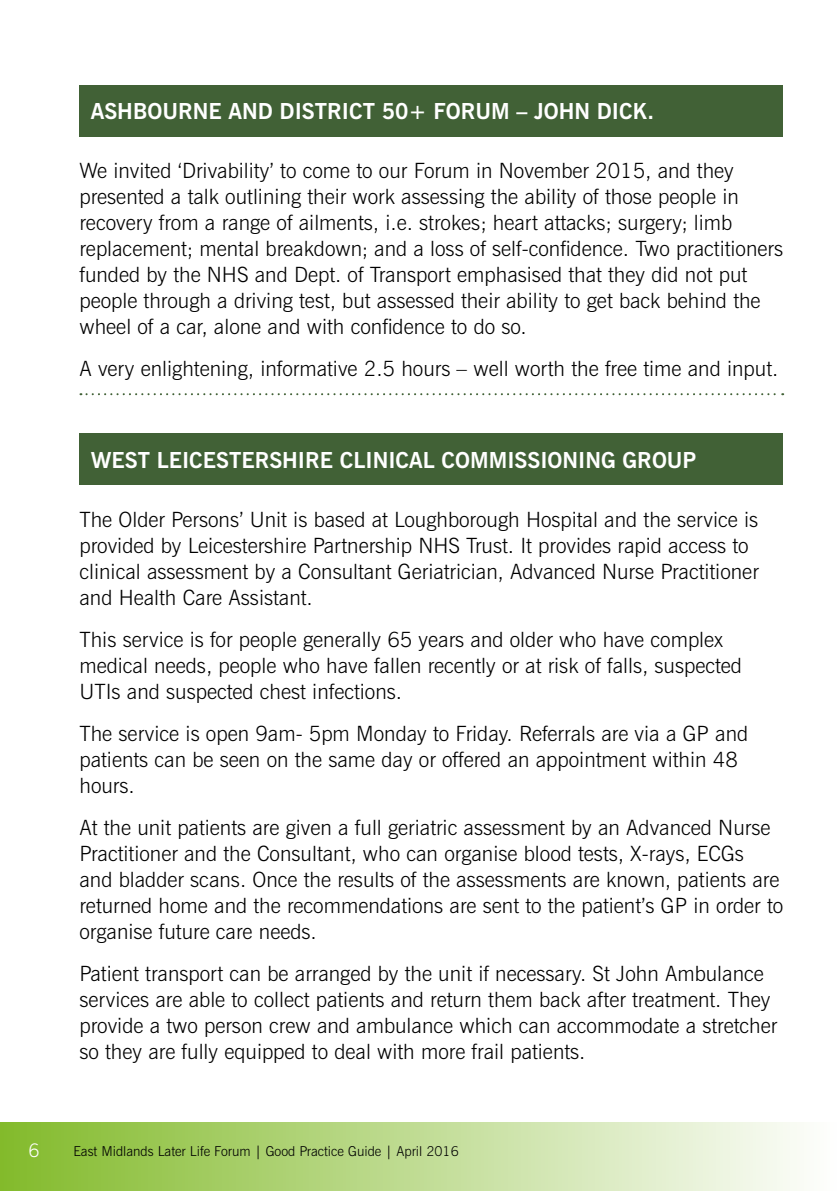
<style>
.page{position:relative;width:840px;height:1191px;background:#fff}
.page>*{position:absolute;margin:0;border:0;box-sizing:border-box;transform-origin:0 0}
.t1{font:700 22px "News Gothic BT";color:#fff}
.t2{font:300 21px/26px "News Gothic BT";color:#000}
.t3{font:300 18.8px "News Gothic BT";color:#fff}
.t4{font:300 13.6px "News Gothic BT";color:#000}
.s1{font-weight:400}
</style>
<div class="page">
<svg style="left:80px;top:393px;width:702px;height:2px"></svg>
<div style="left:79px;top:85px;width:703px;height:51px;background:#416136"></div>
<div style="left:79px;top:434px;width:703px;height:51px;background:#416136"></div>
<div style="left:0;top:1123px;width:839px;height:68px;background:linear-gradient(to right,#83ba2b,#fffefe)"></div>
<p class="t1" style="left:91px;top:98px;width:564px">ASHBOURNE AND DISTRICT 50+ FORUM – JOHN DICK.</p>
<p class="t2" style="left:79px;top:157px;width:704px">We invited ‘Drivability’ to come to our Forum in November 2015, and they presented a talk outlining their work assessing the ability of those people in recovery from a range of ailments, i.e. strokes; heart attacks; surgery; limb replacement; mental breakdown; and a loss of self-confidence. Two practitioners funded by the NHS and Dept. of Transport emphasised that they did not put people through a driving test, but assessed their ability to get back behind the wheel of a car, alone and with confidence to do so.</p>
<p class="t2" style="left:79px;top:355px;width:700px">A very enlightening, informative 2.5 hours – well worth the free time and input.</p>
<p class="t1" style="left:91px;top:447px;width:607px">WEST LEICESTERSHIRE CLINICAL COMMISSIONING GROUP</p>
<p class="t2" style="left:79px;top:506px;width:680px">The Older Persons’ Unit is based at Loughborough Hospital and the service is provided by Leicestershire Partnership NHS Trust. It provides rapid access to clinical assessment by a Consultant Geriatrician, Advanced Nurse Practitioner and Health Care Assistant.</p>
<p class="t2" style="left:79px;top:626px;width:663px">This service is for people generally 65 years and older who have complex medical needs, people who have fallen recently or at risk of falls, suspected<br>UTIs and suspected chest infections.</p>
<p class="t2" style="left:79px;top:720px;width:670px">The service is open 9am- 5pm Monday to Friday. Referrals are via a GP and patients can be seen on the same day or offered an appointment within 48 hours.</p>
<p class="t2" style="left:79px;top:814px;width:705px">At the unit patients are given a full geriatric assessment by an Advanced Nurse Practitioner and the Consultant, who can organise blood tests, X-rays, ECGs<br>and bladder scans. Once the results of the assessments are known, patients are returned home and the recommendations are sent to the patient’s GP in order to organise future care needs.</p>
<p class="t2" style="left:79px;top:960px;width:699px">Patient transport can be arranged by the unit if necessary. St John Ambulance services are able to collect patients and return them back after treatment. They provide a two person crew and ambulance which can accommodate a stretcher so they are fully equipped to deal with more frail patients.</p>
<p class="t3" style="left:28px;top:1139px;width:13px">6</p>
<p class="t4" style="left:73px;top:1142px;width:386px">East Midlands Later Life Forum <span class="s1">|</span> Good Practice Guide <span class="s1">|</span> April 2016</p>
</div>
